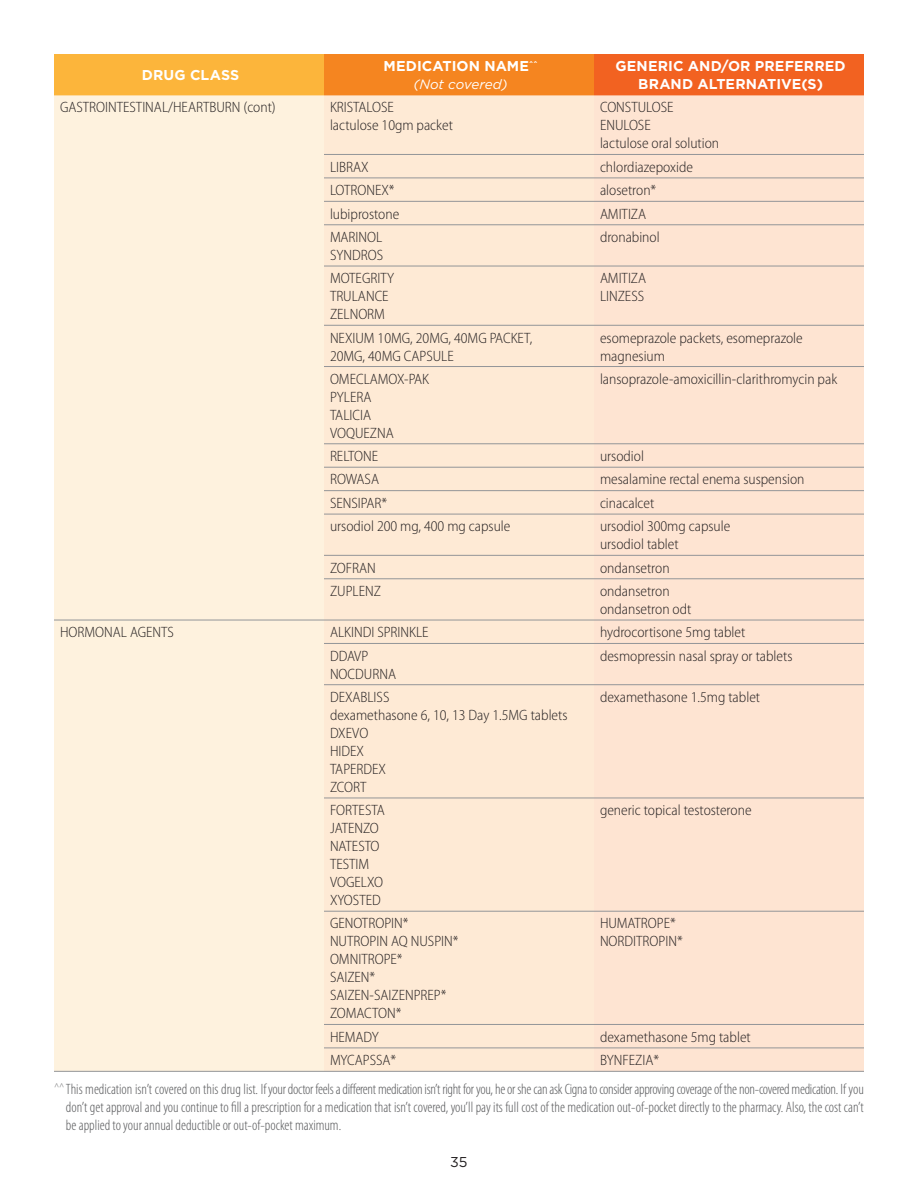
<style>
.page{position:relative;width:918px;height:1188px;background:#fff}
.page>*{position:absolute;margin:0;border:0;box-sizing:border-box;transform-origin:0 0}
.t1{font:300 semi-condensed 15px/18px "Myriad Pro";color:#231f20}
.NB-Legal_copy_Cat{font:300 condensed 15px/18px "Myriad Pro";color:#57585a;text-align:justify}
.Table_column_header{font:700 14.25px/18px "Gotham";letter-spacing:.005em;color:#fff;text-align:center}
.Page_number_centered{font:14.25px "Gotham";color:#231f20}
.Table_column_header-2{font:italic 13.5px "Gotham";color:#fff}
</style>
<div class="page">
<div style="left:54px;top:54px;width:270px;height:41px;background:#fcb53b"></div>
<div style="left:324px;top:54px;width:270px;height:41px;background:#f58520"></div>
<div style="left:594px;top:54px;width:270px;height:41px;background:#f26221"></div>
<div style="left:54px;top:95px;width:270px;height:976px;background:#fef2de"></div>
<div style="left:324px;top:95px;width:270px;height:976px;background:#feead5"></div>
<div style="left:594px;top:95px;width:270px;height:976px;background:#fee4d2"></div>
<hr style="left:54px;top:620px;width:270px;height:1px;background:#939598">
<hr style="left:54px;top:1071px;width:270px;height:1px;background:#939598">
<hr style="left:324px;top:154px;width:270px;height:1px;background:#939598">
<hr style="left:594px;top:154px;width:270px;height:1px;background:#939598">
<hr style="left:324px;top:178px;width:270px;height:1px;background:#939598">
<hr style="left:594px;top:178px;width:270px;height:1px;background:#939598">
<hr style="left:324px;top:201px;width:270px;height:1px;background:#939598">
<hr style="left:594px;top:201px;width:270px;height:1px;background:#939598">
<hr style="left:324px;top:225px;width:270px;height:1px;background:#939598">
<hr style="left:594px;top:225px;width:270px;height:1px;background:#939598">
<hr style="left:324px;top:266px;width:270px;height:1px;background:#939598">
<hr style="left:594px;top:266px;width:270px;height:1px;background:#939598">
<hr style="left:324px;top:325px;width:270px;height:1px;background:#939598">
<hr style="left:594px;top:325px;width:270px;height:1px;background:#939598">
<hr style="left:324px;top:366px;width:270px;height:1px;background:#939598">
<hr style="left:594px;top:366px;width:270px;height:1px;background:#939598">
<hr style="left:324px;top:444px;width:270px;height:1px;background:#939598">
<hr style="left:594px;top:444px;width:270px;height:1px;background:#939598">
<hr style="left:324px;top:467px;width:270px;height:1px;background:#939598">
<hr style="left:594px;top:467px;width:270px;height:1px;background:#939598">
<hr style="left:324px;top:490px;width:270px;height:1px;background:#939598">
<hr style="left:594px;top:490px;width:270px;height:1px;background:#939598">
<hr style="left:324px;top:514px;width:270px;height:1px;background:#939598">
<hr style="left:594px;top:514px;width:270px;height:1px;background:#939598">
<hr style="left:324px;top:555px;width:270px;height:1px;background:#939598">
<hr style="left:594px;top:555px;width:270px;height:1px;background:#939598">
<hr style="left:324px;top:579px;width:270px;height:1px;background:#939598">
<hr style="left:594px;top:579px;width:270px;height:1px;background:#939598">
<hr style="left:324px;top:620px;width:270px;height:1px;background:#939598">
<hr style="left:594px;top:620px;width:270px;height:1px;background:#939598">
<hr style="left:324px;top:643px;width:270px;height:1px;background:#939598">
<hr style="left:594px;top:643px;width:270px;height:1px;background:#939598">
<hr style="left:324px;top:684px;width:270px;height:1px;background:#939598">
<hr style="left:594px;top:684px;width:270px;height:1px;background:#939598">
<hr style="left:324px;top:798px;width:270px;height:1px;background:#939598">
<hr style="left:594px;top:798px;width:270px;height:1px;background:#939598">
<hr style="left:324px;top:911px;width:270px;height:1px;background:#939598">
<hr style="left:594px;top:911px;width:270px;height:1px;background:#939598">
<hr style="left:324px;top:1024px;width:270px;height:1px;background:#939598">
<hr style="left:594px;top:1024px;width:270px;height:1px;background:#939598">
<hr style="left:324px;top:1048px;width:270px;height:1px;background:#939598">
<hr style="left:594px;top:1048px;width:270px;height:1px;background:#939598">
<hr style="left:324px;top:1071px;width:270px;height:1px;background:#939598">
<hr style="left:594px;top:1071px;width:270px;height:1px;background:#939598">
<p class="Table_column_header" style="left:142px;top:66px;width:99px">DRUG CLASS</p>
<p class="Table_column_header" style="left:384px;top:57px;width:155px">MEDICATION NAME<sup>^^</sup></p>
<p class="Table_column_header-2" style="left:414px;top:76px;width:96px">(Not covered)</p>
<p class="t1" style="left:60px;top:99px;width:217px">GASTROINTESTINAL/HEARTBURN (cont)</p>
<p class="t1" style="left:330px;top:99px;width:65px">KRISTALOSE</p>
<p class="t1" style="left:330px;top:117px;width:124px">lactulose 10gm packet</p>
<p class="Table_column_header" style="left:616px;top:57px;width:232px">GENERIC AND/OR PREFERRED<br>BRAND ALTERNATIVE(S)</p>
<p class="t1" style="left:600px;top:99px;width:75px">CONSTULOSE</p>
<p class="t1" style="left:600px;top:117px;width:52px">ENULOSE</p>
<p class="t1" style="left:600px;top:135px;width:121px">lactulose oral solution</p>
<p class="t1" style="left:330px;top:158px;width:40px">LIBRAX</p>
<p class="t1" style="left:600px;top:158px;width:95px">chlordiazepoxide</p>
<p class="t1" style="left:330px;top:181px;width:66px">LOTRONEX*</p>
<p class="t1" style="left:600px;top:181px;width:58px">alosetron*</p>
<p class="t1" style="left:330px;top:205px;width:71px">lubiprostone</p>
<p class="t1" style="left:600px;top:205px;width:48px">AMITIZA</p>
<p class="t1" style="left:330px;top:228px;width:54px">MARINOL</p>
<p class="t1" style="left:330px;top:246px;width:55px">SYNDROS</p>
<p class="t1" style="left:600px;top:228px;width:61px">dronabinol</p>
<p class="t1" style="left:330px;top:270px;width:66px">MOTEGRITY</p>
<p class="t1" style="left:330px;top:288px;width:60px">TRULANCE</p>
<p class="t1" style="left:330px;top:306px;width:57px">ZELNORM</p>
<p class="t1" style="left:600px;top:270px;width:48px">AMITIZA</p>
<p class="t1" style="left:600px;top:288px;width:46px">LINZESS</p>
<p class="t1" style="left:330px;top:329px;width:204px">NEXIUM 10MG, 20MG, 40MG PACKET,<br>20MG, 40MG CAPSULE</p>
<p class="t1" style="left:600px;top:329px;width:204px">esomeprazole packets, esomeprazole magnesium</p>
<p class="t1" style="left:330px;top:370px;width:101px">OMECLAMOX-PAK</p>
<p class="t1" style="left:330px;top:388px;width:43px">PYLERA</p>
<p class="t1" style="left:330px;top:406px;width:43px">TALICIA</p>
<p class="t1" style="left:330px;top:424px;width:65px">VOQUEZNA</p>
<p class="t1" style="left:600px;top:370px;width:239px">lansoprazole-amoxicillin-clarithromycin pak</p>
<p class="t1" style="left:330px;top:447px;width:50px">RELTONE</p>
<p class="t1" style="left:600px;top:447px;width:46px">ursodiol</p>
<p class="t1" style="left:330px;top:471px;width:51px">ROWASA</p>
<p class="t1" style="left:600px;top:471px;width:206px">mesalamine rectal enema suspension</p>
<p class="t1" style="left:330px;top:494px;width:59px">SENSIPAR*</p>
<p class="t1" style="left:600px;top:494px;width:56px">cinacalcet</p>
<p class="t1" style="left:330px;top:518px;width:182px">ursodiol 200 mg, 400 mg capsule</p>
<p class="t1" style="left:600px;top:518px;width:132px">ursodiol 300mg capsule</p>
<p class="t1" style="left:600px;top:536px;width:80px">ursodiol tablet</p>
<p class="t1" style="left:330px;top:559px;width:47px">ZOFRAN</p>
<p class="t1" style="left:600px;top:559px;width:71px">ondansetron</p>
<p class="t1" style="left:330px;top:582px;width:52px">ZUPLENZ</p>
<p class="t1" style="left:600px;top:582px;width:71px">ondansetron</p>
<p class="t1" style="left:600px;top:600px;width:93px">ondansetron odt</p>
<p class="t1" style="left:60px;top:624px;width:115px">HORMONAL AGENTS</p>
<p class="t1" style="left:330px;top:624px;width:100px">ALKINDI SPRINKLE</p>
<p class="t1" style="left:600px;top:624px;width:147px">hydrocortisone 5mg tablet</p>
<p class="t1" style="left:330px;top:647px;width:40px">DDAVP</p>
<p class="t1" style="left:330px;top:665px;width:68px">NOCDURNA</p>
<p class="t1" style="left:600px;top:647px;width:194px">desmopressin nasal spray or tablets</p>
<p class="t1" style="left:330px;top:688px;width:61px">DEXABLISS</p>
<p class="t1" style="left:330px;top:706px;width:239px">dexamethasone 6, 10, 13 Day 1.5MG tablets</p>
<p class="t1" style="left:330px;top:724px;width:40px">DXEVO</p>
<p class="t1" style="left:330px;top:742px;width:36px">HIDEX</p>
<p class="t1" style="left:330px;top:760px;width:58px">TAPERDEX</p>
<p class="t1" style="left:330px;top:778px;width:38px">ZCORT</p>
<p class="t1" style="left:330px;top:802px;width:56px">FORTESTA</p>
<p class="t1" style="left:330px;top:820px;width:50px">JATENZO</p>
<p class="t1" style="left:330px;top:838px;width:51px">NATESTO</p>
<p class="t1" style="left:330px;top:856px;width:41px">TESTIM</p>
<p class="t1" style="left:330px;top:874px;width:55px">VOGELXO</p>
<p class="t1" style="left:330px;top:892px;width:52px">XYOSTED</p>
<p class="t1" style="left:330px;top:915px;width:80px">GENOTROPIN*</p>
<p class="t1" style="left:330px;top:933px;width:130px">NUTROPIN AQ NUSPIN*</p>
<p class="t1" style="left:330px;top:951px;width:74px">OMNITROPE*</p>
<p class="t1" style="left:330px;top:969px;width:47px">SAIZEN*</p>
<p class="t1" style="left:330px;top:987px;width:118px">SAIZEN-SAIZENPREP*</p>
<p class="t1" style="left:330px;top:1005px;width:73px">ZOMACTON*</p>
<p class="t1" style="left:600px;top:688px;width:162px">dexamethasone 1.5mg tablet</p>
<p class="t1" style="left:600px;top:802px;width:153px">generic topical testosterone</p>
<p class="t1" style="left:600px;top:915px;width:77px">HUMATROPE*</p>
<p class="t1" style="left:600px;top:933px;width:84px">NORDITROPIN*</p>
<p class="t1" style="left:330px;top:1028px;width:50px">HEMADY</p>
<p class="t1" style="left:600px;top:1028px;width:152px">dexamethasone 5mg tablet</p>
<p class="t1" style="left:330px;top:1051px;width:68px">MYCAPSSA*</p>
<p class="t1" style="left:600px;top:1051px;width:61px">BYNFEZIA*</p>
<p class="NB-Legal_copy_Cat" style="left:66px;top:1080px;width:799px;text-indent:-12px"><sup>^^</sup> This medication isn’t covered on this drug list. If your doctor feels a different medication isn’t right for you, he or she can ask Cigna to consider approving coverage of the non-covered medication. If you don’t get approval and you continue to fill a prescription for a medication that isn’t covered, you’ll pay its full cost of the medication out-of-pocket directly to the pharmacy. Also, the cost can’t be applied to your annual deductible or out-of-pocket maximum.</p>
<p class="Page_number_centered" style="left:450px;top:1153px;width:19px">35</p>
</div>
